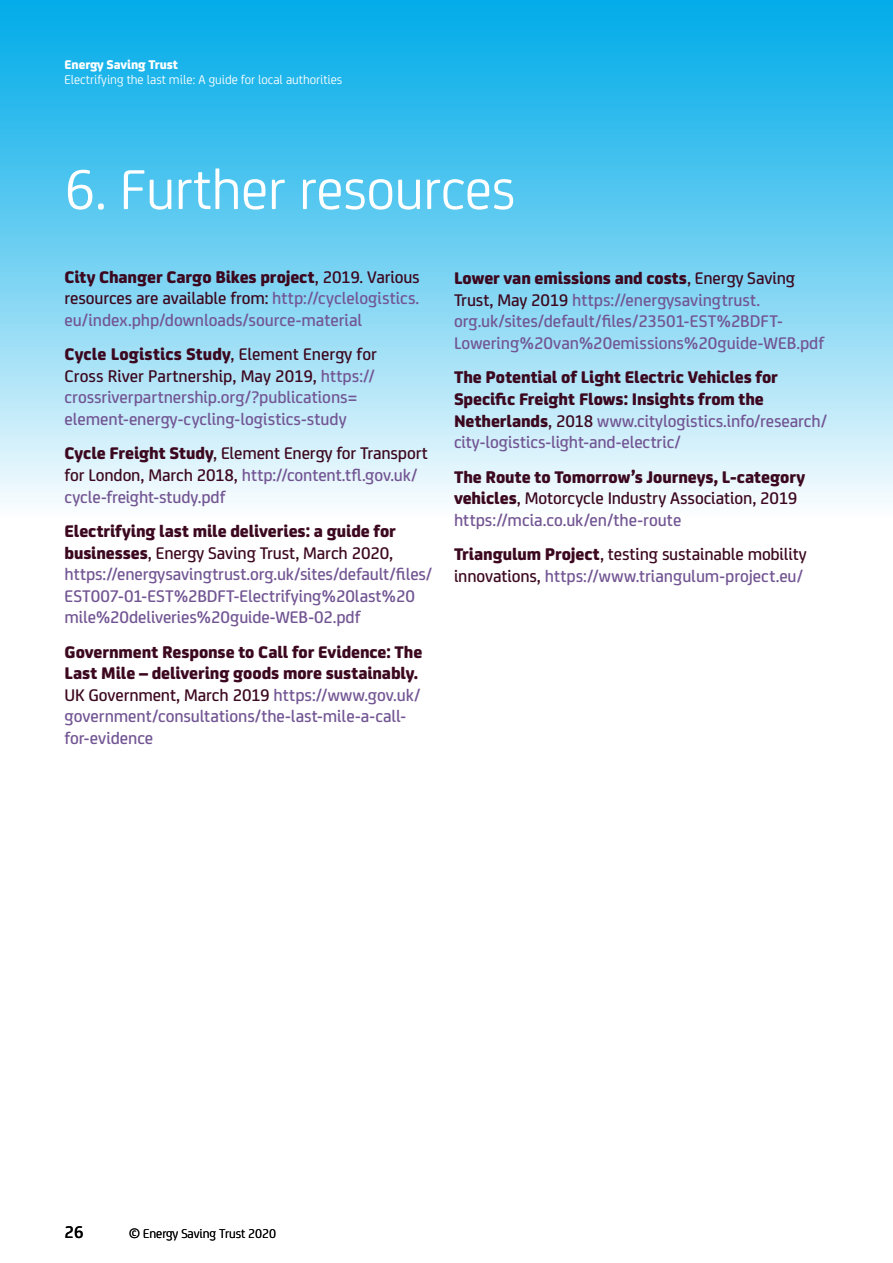
<style>
.page{position:relative;width:893px;height:1263px;background:#fff}
.page>*{position:absolute;margin:0;border:0;box-sizing:border-box;transform-origin:0 0}
.t1{font:60px "Energy Saving Sans";letter-spacing:-.01em;color:#fff}
.t2{font:500 18px/21.6px "Energy Saving Sans";letter-spacing:-.005em;color:#725593}
.t3{font:700 18px/21.6px "Energy Saving Sans";letter-spacing:-.005em;color:#3c081f}
.t4{font:500 18px/21.6px "Energy Saving Sans";letter-spacing:-.005em;color:#3c081f}
.t5{font:500 18px "Energy Saving Sans";color:#000}
.t6{font:13.5px "Energy Saving Sans";letter-spacing:-.005em;color:#fff}
.t7{font:13.5px "Energy Saving Sans";letter-spacing:-.005em;color:#000}
.t8{font:700 13.5px "Energy Saving Sans";letter-spacing:-.005em;color:#fff}
.s1{font-weight:700;color:#3c081f}
.s2{color:#3c081f}
.s3{font-weight:500}
.s4{font-weight:500;color:#725593}
.s5{font-weight:700}
.s6{color:#725593}
</style>
<div class="page">
<div style="left:0;top:0;width:893px;height:517px;background:linear-gradient(to bottom,#00a9e8,#f6fbfe)"></div>
<p class="t8" style="left:65px;top:54px;width:115px">Energy Saving Trust</p>
<p class="t6" style="left:65px;top:70px;width:279px">Electrifying the last mile: A guide for local authorities</p>
<h1 class="t1" style="left:65px;top:147px;width:452px">6. Further resources</h1>
<p class="t2" style="left:65px;top:265px;width:357px;text-align:justify"><span class="s1">City Changer Cargo Bikes project</span><span class="s2">, 2019. Various resources are available from:</span> http://cyclelogistics. eu/index.php/downloads/source-material</p>
<p class="t2" style="left:65px;top:342px;width:314px"><span class="s1">Cycle Logistics Study</span><span class="s2">, Element Energy for Cross River Partnership, May 2019,</span> https:// crossriverpartnership.org/?publications= element-energy-cycling-logistics-study</p>
<p class="t2" style="left:65px;top:441px;width:365px"><span class="s1">Cycle Freight Study</span><span class="s2">, Element Energy for Transport for London, March 2018,</span> http://content.tfl.gov.uk/ cycle-freight-study.pdf</p>
<p class="t2" style="left:65px;top:519px;width:369px"><span class="s1">Electrifying last mile deliveries: a guide for businesses</span><span class="s2">, Energy Saving Trust, March 2020, </span>https://energysavingtrust.org.uk/sites/default/files/ EST007-01-EST%2BDFT-Electrifying%20last%20 mile%20deliveries%20guide-WEB-02.pdf</p>
<p class="t3" style="left:65px;top:639px;width:359px">Government Response to Call for Evidence: The Last Mile – delivering goods more sustainably.<br><span class="s3">UK Government, March 2019</span> <span class="s4">https://www.gov.uk/ government/consultations/the-last-mile-a-call&shy;for-evidence</span></p>
<p class="t2" style="left:454px;top:266px;width:372px"><span class="s1">Lower van emissions and costs</span><span class="s2">, Energy Saving Trust, May 2019</span> https://energysavingtrust. org.uk/sites/default/files/23501-EST%2BDFT-Lowering%20van%20emissions%20guide-WEB.pdf</p>
<p class="t3" style="left:454px;top:365px;width:375px">The Potential of Light Electric Vehicles for Specific Freight Flows: Insights from the Netherlands<span class="s3">, 2018</span> <span class="s4">www.citylogistics.info/research/ city-logistics-light-and-electric/</span></p>
<p class="t3" style="left:454px;top:464px;width:353px">The Route to Tomorrow’s Journeys, L-category vehicles<span class="s3">, Motorcycle Industry Association, 2019 </span><span class="s4">https://mcia.co.uk/en/the-route</span></p>
<p class="t4" style="left:454px;top:542px;width:354px"><span class="s5">Triangulum Project</span>, testing sustainable mobility innovations, <span class="s6">https://www.triangulum-project.eu/</span></p>
<p class="t5" style="left:65px;top:1219px;width:20px">26</p>
<p class="t7" style="left:129px;top:1224px;width:148px">© Energy Saving Trust 2020</p>
</div>
